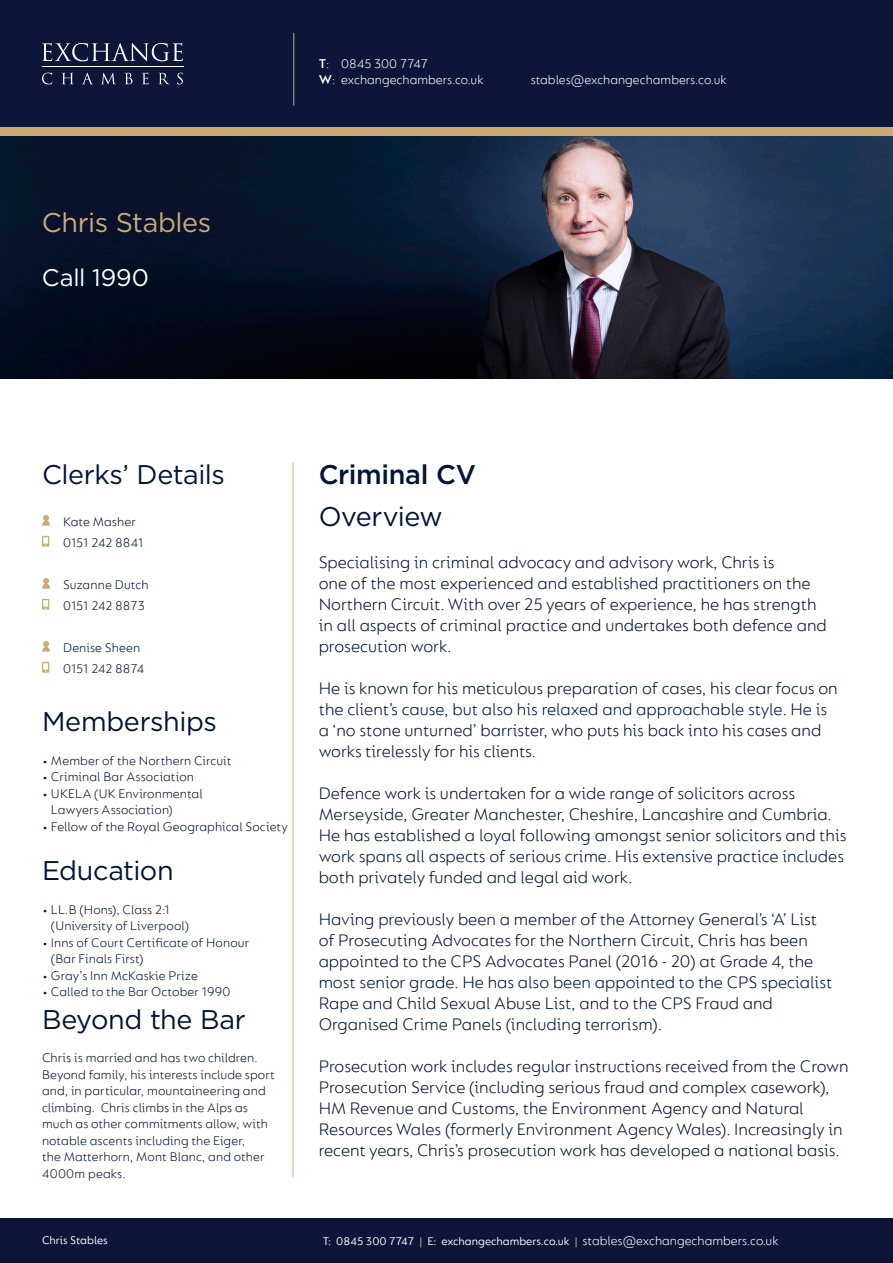
<style>
.page{position:relative;width:893px;height:1263px;background:#fff}
.page>*{position:absolute;margin:0;border:0;box-sizing:border-box;transform-origin:0 0}
.t1{font:27px "Gotham";letter-spacing:-.015em;color:#001537}
.t2{font:27px "Gotham";letter-spacing:-.015em;color:#cbaa76}
.t3{font:500 27px "Gotham";letter-spacing:-.01em;color:#001537}
.t4{font:24px "Gotham";letter-spacing:-.005em;color:#fff}
.t5{font:300 18px/21px "FS Lucas";color:#001537}
.t6{font:300 13.5px/16.5px "FS Lucas";letter-spacing:.005em;color:#001537}
.t7{font:300 13.5px/16.2px "FS Lucas";color:#fff}
.t8{font:300 13.5px "FS Lucas";letter-spacing:-.015em;color:#001537}
.t9{font:12px "FS Lucas";color:#fff}
.s1{font-weight:600}
.s2{color:#cbaa76}
</style>
<div class="page">
<div style="left:0;top:64px;width:893px;height:72px;background:#cbaa76"></div>
<div style="left:0;top:0;width:893px;height:127px;background:#0d1638"></div>
<div style="left:0;top:1219px;width:893px;height:44px;background:#0d1638"></div>
<hr style="left:42px;top:67px;width:142px;height:1px;background:#fff">
<svg style="left:42px;top:43px;width:141px;height:18px"></svg>
<svg style="left:42px;top:73px;width:10px;height:11px"></svg>
<svg style="left:62px;top:73px;width:11px;height:11px"></svg>
<svg style="left:82px;top:73px;width:11px;height:11px"></svg>
<svg style="left:102px;top:73px;width:13px;height:11px"></svg>
<svg style="left:125px;top:73px;width:8px;height:11px"></svg>
<svg style="left:142px;top:73px;width:7px;height:11px"></svg>
<svg style="left:159px;top:73px;width:10px;height:11px"></svg>
<svg style="left:177px;top:73px;width:6px;height:11px"></svg>
<hr style="left:293px;top:33px;width:1px;height:73px;background:#cbaa76">
<hr style="left:293px;top:463px;width:1px;height:714px;background:#cbaa76">
<img style="left:0;top:136px;width:893px;height:242px">
<svg style="left:42px;top:536px;width:7px;height:11px"></svg>
<svg style="left:42px;top:599px;width:7px;height:11px"></svg>
<svg style="left:42px;top:662px;width:7px;height:11px"></svg>
<svg style="left:42px;top:515px;width:8px;height:11px"></svg>
<svg style="left:42px;top:578px;width:8px;height:11px"></svg>
<svg style="left:42px;top:641px;width:8px;height:11px"></svg>
<p class="t2" style="left:42px;top:205px;width:171px">Chris Stables</p>
<p class="t4" style="left:42px;top:262px;width:109px">Call 1990</p>
<p class="t7" style="left:319px;top:55px;width:166px"><span class="s1">T</span>: 0845 300 7747<br><span class="s1">W</span>: exchangechambers.co.uk</p>
<p class="t7" style="left:531px;top:71px;width:197px">stables@exchangechambers.co.uk</p>
<p class="t1" style="left:42px;top:457px;width:184px">Clerks’ Details</p>
<p class="t6" style="left:63px;top:513px;width:74px">Kate Masher</p>
<p class="t6" style="left:63px;top:534px;width:82px">0151 242 8841</p>
<p class="t6" style="left:63px;top:576px;width:87px">Suzanne Dutch</p>
<p class="t6" style="left:63px;top:597px;width:83px">0151 242 8873</p>
<p class="t6" style="left:63px;top:639px;width:79px">Denise Sheen</p>
<p class="t8" style="left:63px;top:660px;width:83px">0151 242 8874</p>
<p class="t1" style="left:42px;top:704px;width:176px">Memberships</p>
<p class="t6" style="left:42px;top:752px;width:191px">• Member of the Northern Circuit</p>
<p class="t6" style="left:42px;top:768px;width:154px">• Criminal Bar Association</p>
<p class="t6" style="left:51px;top:785px;width:153px;text-indent:-9px">• UKELA (UK Environmental<br>Lawyers Association)</p>
<p class="t6" style="left:42px;top:818px;width:247px">• Fellow of the Royal Geographical Society</p>
<p class="t1" style="left:42px;top:853px;width:133px">Education</p>
<p class="t6" style="left:51px;top:901px;width:140px;text-indent:-9px">• LL.B (Hons), Class 2:1 (University of Liverpool)</p>
<p class="t6" style="left:51px;top:934px;width:200px;text-indent:-9px">• Inns of Court Certificate of Honour (Bar Finals First)</p>
<p class="t6" style="left:42px;top:967px;width:157px">• Gray’s Inn McKaskie Prize</p>
<p class="t6" style="left:42px;top:983px;width:190px">• Called to the Bar October 1990</p>
<p class="t1" style="left:42px;top:1002px;width:205px">Beyond the Bar</p>
<p class="t6" style="left:42px;top:1049px;width:234px">Chris is married and has two children.<br>Beyond family, his interests include sport and, in particular, mountaineering and climbing. Chris climbs in the Alps as much as other commitments allow, with notable ascents including the Eiger,<br>the Matterhorn, Mont Blanc, and other 4000m peaks.</p>
<p class="t3" style="left:319px;top:456px;width:159px">Criminal CV</p>
<p class="t1" style="left:319px;top:499px;width:126px">Overview</p>
<p class="t5" style="left:319px;top:551px;width:510px">Specialising in criminal advocacy and advisory work, Chris is<br>one of the most experienced and established practitioners on the Northern Circuit. With over 25 years of experience, he has strength in all aspects of criminal practice and undertakes both defence and prosecution work.</p>
<p class="t5" style="left:319px;top:677px;width:521px">He is known for his meticulous preparation of cases, his clear focus on the client’s cause, but also his relaxed and approachable style. He is a ‘no stone unturned’ barrister, who puts his back into his cases and works tirelessly for his clients.</p>
<p class="t5" style="left:319px;top:782px;width:529px">Defence work is undertaken for a wide range of solicitors across Merseyside, Greater Manchester, Cheshire, Lancashire and Cumbria.<br>He has established a loyal following amongst senior solicitors and this work spans all aspects of serious crime. His extensive practice includes both privately funded and legal aid work.</p>
<p class="t5" style="left:319px;top:908px;width:515px">Having previously been a member of the Attorney General’s ‘A’ List of Prosecuting Advocates for the Northern Circuit, Chris has been appointed to the CPS Advocates Panel (2016 - 20) at Grade 4, the most senior grade. He has also been appointed to the CPS specialist Rape and Child Sexual Abuse List, and to the CPS Fraud and Organised Crime Panels (including terrorism).</p>
<p class="t5" style="left:319px;top:1055px;width:531px">Prosecution work includes regular instructions received from the Crown Prosecution Service (including serious fraud and complex casework), HM Revenue and Customs, the Environment Agency and Natural Resources Wales (formerly Environment Agency Wales). Increasingly in recent years, Chris’s prosecution work has developed a national basis.</p>
<p class="t7" style="left:583px;top:1233px;width:197px">stables@exchangechambers.co.uk</p>
<p class="t9" style="left:42px;top:1233px;width:67px">Chris Stables</p>
<p class="t9" style="left:323px;top:1235px;width:256px">T: 0845 300 7747 <span class="s2">|</span> E: exchangechambers.co.uk <span class="s2">|</span></p>
</div>
